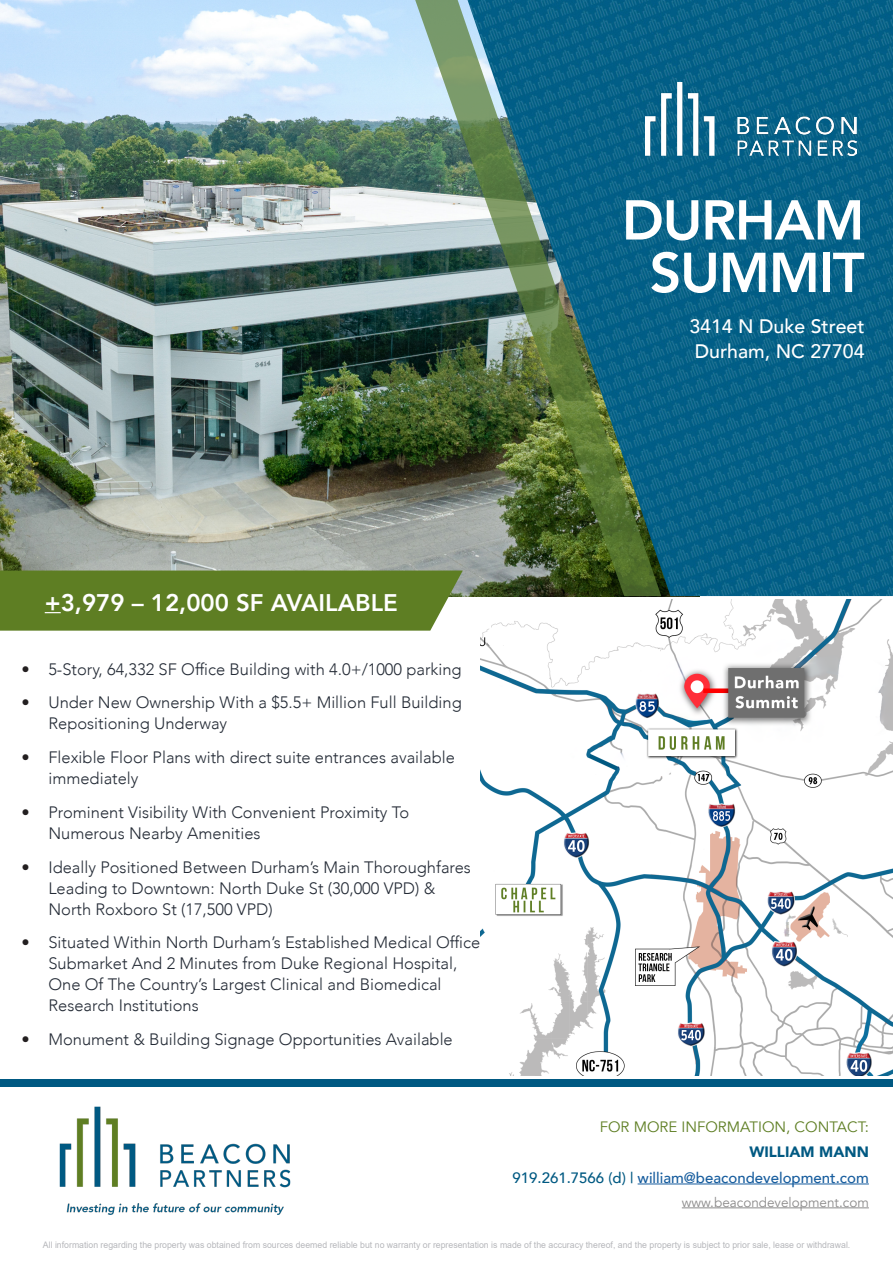
<style>
.page{position:relative;width:893px;height:1263px;background:#fff}
.page>*{position:absolute;margin:0;border:0;box-sizing:border-box;transform-origin:0 0}
._37_black_35_right{font:800 55.5px "Avenir";letter-spacing:-.025em;color:#fff}
.t1{font:800 24px "Avenir";color:#fff}
.t2{font:500 19.5px "Avenir";color:#fff}
.t3{font:300 16.5px/21px "Avenir";color:#242b36}
.t4{font:500 15px "Avenir";color:#175d9e}
.t5{font:15px "Avenir";color:#5e7e23}
.t6{font:900 15px "Avenir";color:#005982}
.t7{font:13.5px "Avenir";color:#8c8b8b}
.t8{font:9px "Arial";color:#b6b7bb}
.s1{color:#231f20}
.s2{color:#005982}
</style>
<div class="page">
<img style="left:59px;top:1106px;width:232px;height:109px">
<img style="left:0;top:0;width:403px;height:570px">
<hr style="left:638px;top:1183px;width:231px;height:1px;background:#175d9e">
<hr style="left:682px;top:1207px;width:187px;height:1px;background:#8c8b8b">
<img style="left:403px;top:0;width:65px;height:596px">
<img style="left:468px;top:0;width:425px;height:596px">
<img style="left:645px;top:82px;width:212px;height:74px">
<img style="left:480px;top:600px;width:413px;height:476px">
<div style="left:0;top:1079px;width:893px;height:7px;background:#005982"></div>
<div style="left:0;top:570px;width:463px;height:61px;background:#5e7e23"></div>
<p class="_37_black_35_right" style="left:622px;top:177px;width:244px">DURHAM</p>
<p class="_37_black_35_right" style="left:649px;top:229px;width:217px">SUMMIT</p>
<p class="t2" style="left:689px;top:309px;width:177px">3414 N Duke Street</p>
<p class="t2" style="left:695px;top:335px;width:171px">Durham, NC 27704</p>
<p class="t1" style="left:45px;top:584px;width:355px">+3,979 – 12,000 SF AVAILABLE</p>
<p class="t3" style="left:21px;top:658px;width:442px"><span class="s1">•</span> 5-Story, 64,332 SF Office Building with 4.0+/1000 parking</p>
<p class="t3" style="left:48px;top:692px;width:415px;text-indent:-27px"><span class="s1">•</span> Under New Ownership With a $5.5+ Million Full Building<br>Repositioning Underway</p>
<p class="t3" style="left:48px;top:747px;width:408px;text-indent:-27px"><span class="s1">•</span> Flexible Floor Plans with direct suite entrances available immediately</p>
<p class="t3" style="left:48px;top:802px;width:362px;text-indent:-27px"><span class="s1">•</span> Prominent Visibility With Convenient Proximity To<br>Numerous Nearby Amenities</p>
<p class="t3" style="left:48px;top:856px;width:424px;text-indent:-27px"><span class="s1">•</span> Ideally Positioned Between Durham’s Main Thoroughfares<br>Leading to Downtown: North Duke St (30,000 VPD) &amp;<br>North Roxboro St (17,500 VPD)</p>
<p class="t3" style="left:48px;top:932px;width:433px;text-indent:-27px"><span class="s1">•</span> Situated Within North Durham’s Established Medical Office Submarket And 2 Minutes from Duke Regional Hospital, One Of The Country’s Largest Clinical and Biomedical Research Institutions</p>
<p class="t3" style="left:21px;top:1029px;width:433px"><span class="s1">•</span> Monument &amp; Building Signage Opportunities Available</p>
<p class="t5" style="left:600px;top:1118px;width:271px">FOR MORE INFORMATION, CONTACT:</p>
<p class="t6" style="left:749px;top:1139px;width:121px">WILLIAM MANN</p>
<p class="t4" style="left:512px;top:1165px;width:358px"><span class="s2">919.261.7566 (d) |</span> william@beacondevelopment.com</p>
<p class="t7" style="left:682px;top:1194px;width:189px">www.beacondevelopment.com</p>
<p class="t8" style="left:43px;top:1238px;width:809px">All information regarding the property was obtained from sources deemed reliable but no warranty or representation is made of the accuracy thereof, and the property is subject to prior sale, lease or withdrawal.</p>
</div>
